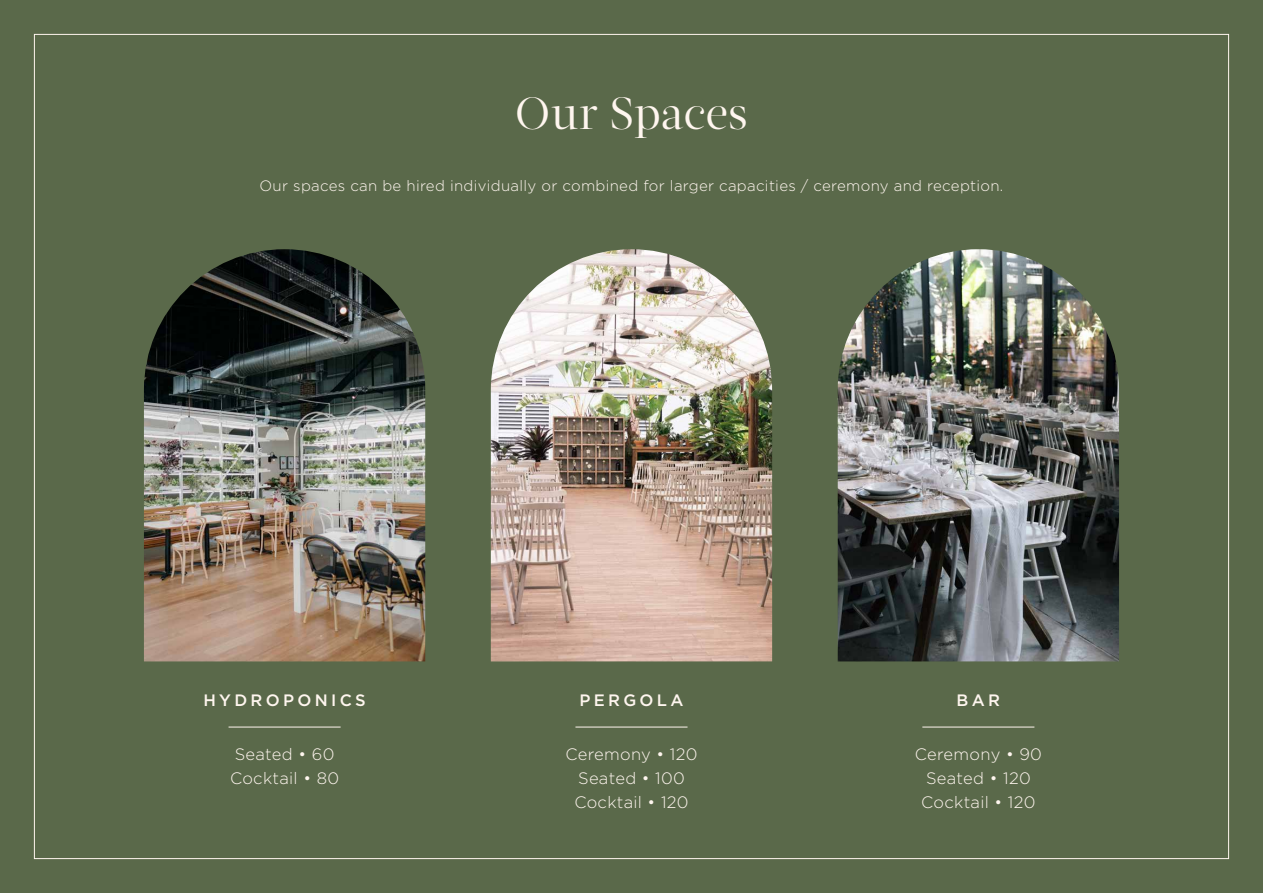
<style>
.page{position:relative;width:1263px;height:893px;background:#5a694a}
.page>*{position:absolute;margin:0;border:0;box-sizing:border-box;transform-origin:0 0}
.t1{font:45px "Acta Display";color:#fff6ef}
.t2{font:300 16.5px/24px "Gotham";letter-spacing:.02em;color:#fff6ef;text-align:center}
.t3{font:500 16.5px "Gotham";letter-spacing:.2em;color:#fff6ef}
.t4{font:300 15px "Gotham";letter-spacing:.02em;color:#fff6ef}
</style>
<div class="page">
<img style="left:144px;top:249px;width:281px;height:412px">
<img style="left:491px;top:249px;width:281px;height:412px">
<hr style="left:229px;top:727px;width:112px;height:1px;background:#fff6ef">
<hr style="left:575px;top:727px;width:112px;height:1px;background:#fff6ef">
<img style="left:838px;top:249px;width:281px;height:412px">
<hr style="left:922px;top:727px;width:112px;height:1px;background:#fff6ef">
<h1 class="t1" style="left:515px;top:87px;width:234px">Our Spaces</h1>
<p class="t4" style="left:260px;top:176px;width:745px">Our spaces can be hired individually or combined for larger capacities / ceremony and reception.</p>
<p class="t3" style="left:203px;top:690px;width:164px">HYDROPONICS</p>
<p class="t2" style="left:230px;top:742px;width:111px;text-align:left">Seated • 60<br>Cocktail • 80</p>
<p class="t3" style="left:579px;top:690px;width:106px">PERGOLA</p>
<p class="t2" style="left:565px;top:742px;width:134px">Ceremony • 120<br>Seated • 100<br>Cocktail • 120</p>
<p class="t3" style="left:957px;top:690px;width:45px">BAR</p>
<p class="t2" style="left:915px;top:742px;width:129px">Ceremony • 90<br>Seated • 120<br>Cocktail • 120</p>
</div>
